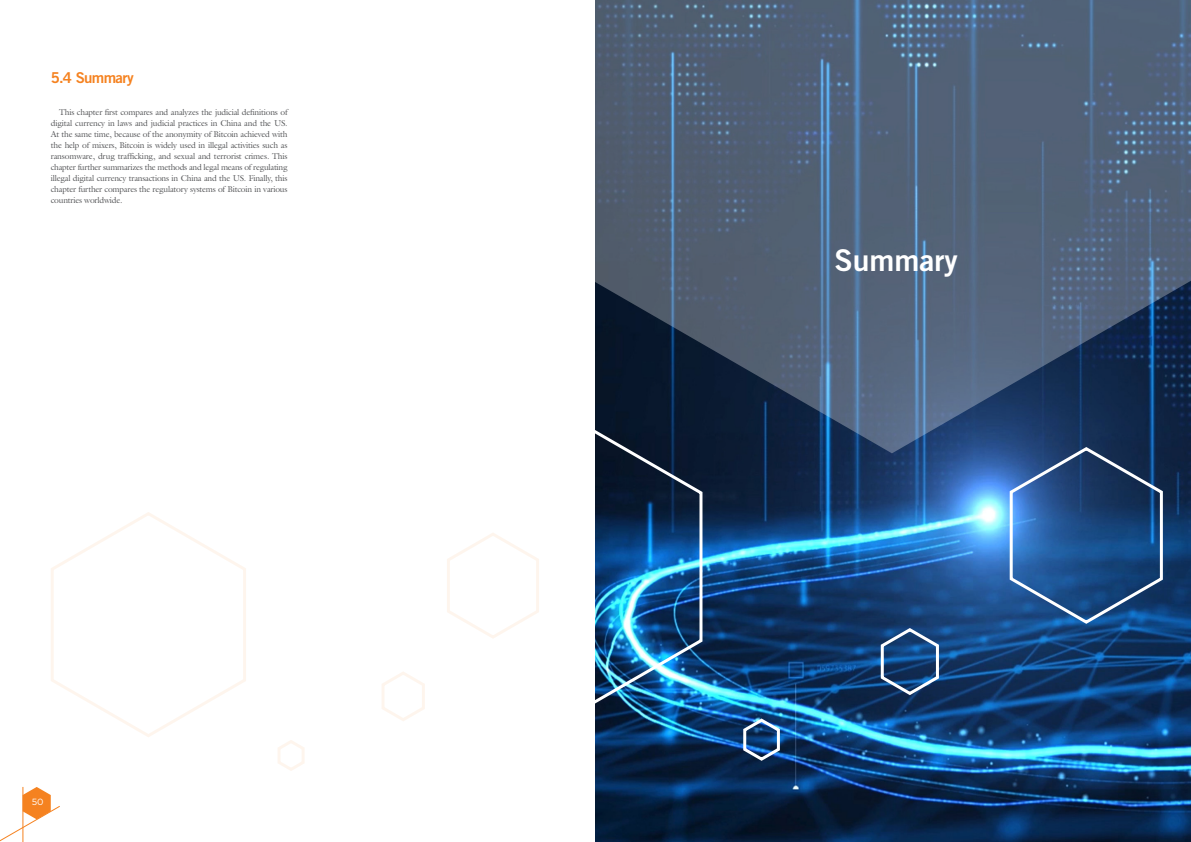
<style>
.page{position:relative;width:1191px;height:842px;background:#fff}
.page>*{position:absolute;margin:0;border:0;box-sizing:border-box;transform-origin:0 0}
.每章的章名---1级标题{font:30px "Trade Gothic LT Std Bd 2";color:#fff}
.正文---1_1{font:15px "Trade Gothic LT Std Bd 2";letter-spacing:-.04em;color:#f58220}
.t1{font:9px "Gotham";color:#fff}
.正文的正文{font:8.5px/11px "Galliard Std";letter-spacing:-.025em;color:#57585a;text-align:justify}
</style>
<div class="page">
<svg style="left:0;top:787px;width:60px;height:55px"></svg>
<svg style="left:447px;top:533px;width:92px;height:105px"></svg>
<svg style="left:51px;top:512px;width:195px;height:225px"></svg>
<svg style="left:382px;top:672px;width:43px;height:49px"></svg>
<svg style="left:278px;top:740px;width:27px;height:31px"></svg>
<img style="left:595px;top:453px;width:596px;height:389px">
<svg style="left:595px;top:0;width:596px;height:453px;background:#465871"></svg>
<svg style="left:1007px;top:445px;width:157px;height:180px;background:#29558b"></svg>
<img style="left:595px;top:415px;width:109px;height:303px">
<svg style="left:879px;top:626px;width:62px;height:71px;background:#305786"></svg>
<svg style="left:741px;top:717px;width:41px;height:45px;background:#3b6291"></svg>
<p class="正文---1_1" style="left:51px;top:69px;width:85px">5.4 Summary</p>
<p class="正文的正文" style="left:51px;top:107px;width:238px;text-indent:9px">This chapter first compares and analyzes the judicial definitions of digital currency in laws and judicial practices in China and the US.<br>At the same time, because of the anonymity of Bitcoin achieved with the help of mixers, Bitcoin is widely used in illegal activities such as ransomware, drug trafficking, and sexual and terrorist crimes. This chapter further summarizes the methods and legal means of regulating illegal digital currency transactions in China and the US. Finally, this chapter further compares the regulatory systems of Bitcoin in various countries worldwide.</p>
<p class="t1" style="left:32px;top:796px;width:13px">50</p>
<p class="每章的章名---1级标题" style="left:834px;top:241px;width:125px">Summary</p>
</div>
